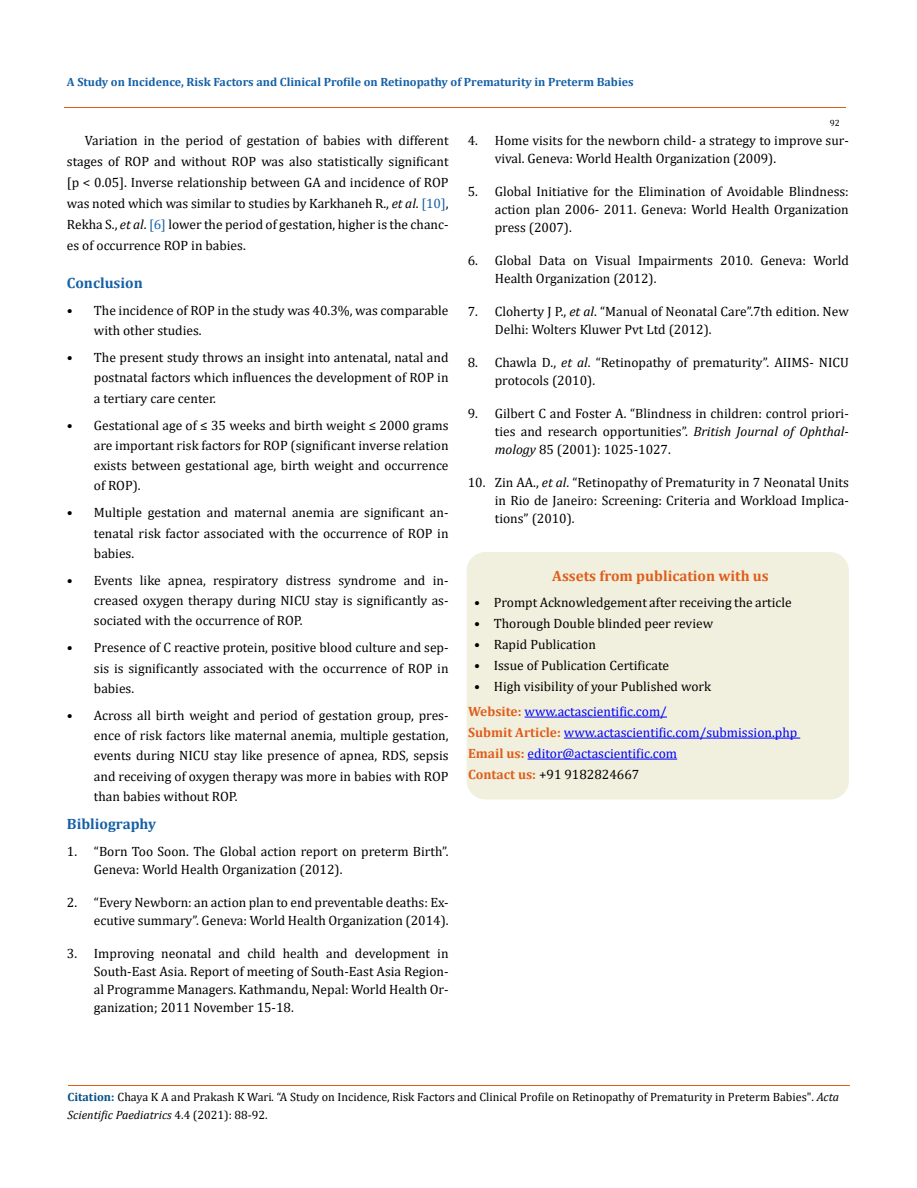
<style>
.page{position:relative;width:917px;height:1188px;background:#fff}
.page>*{position:absolute;margin:0;border:0;box-sizing:border-box;transform-origin:0 0}
.t1{font:700 15px "Cambria";color:#e05d1a}
.t2{font:700 15px "Cambria";color:#1560a6}
.t3{font:13.5px/20.2px "Cambria";color:#000;text-align:justify}
.t4{font:13.5px/21px "Cambria";color:#00f}
.t5{font:12px/18px "Cambria";color:#000}
.t6{font:700 12px "Cambria";color:#1560a6}
.t7{font:9px "Cambria";color:#000}
.s1{font-style:italic}
.s2{color:#1560a6}
.s3{font-weight:700;color:#e05d1a}
.s4{color:#000}
.s5{font-weight:700;color:#035089}
</style>
<div class="page">
<div style="left:467px;top:553px;width:381px;height:246px;background:#f1f0de;border-radius:18px"></div>
<div style="left:466px;top:552px;width:382px;height:248px;border:2px solid #f1f0de;border-radius:18px"></div>
<hr style="left:524px;top:717px;width:143px;height:1px;background:#00f">
<hr style="left:564px;top:738px;width:236px;height:1px;background:#00f">
<hr style="left:527px;top:759px;width:150px;height:1px;background:#00f">
<hr style="left:64px;top:108px;width:781px;height:1px;background:#e05d1a">
<hr style="left:68px;top:1086px;width:781px;height:1px;background:#e05d1a">
<p class="t6" style="left:67px;top:73px;width:568px">A Study on Incidence, Risk Factors and Clinical Profile on Retinopathy of Prematurity in Preterm Babies</p>
<p class="t7" style="left:829px;top:118px;width:11px">92</p>
<p class="t3" style="left:67px;top:130px;width:383px;line-height:21px;text-indent:18px">Variation in the period of gestation of babies with different stages of ROP and without ROP was also statistically significant [p &lt; 0.05]. Inverse relationship between GA and incidence of ROP was noted which was similar to studies by Karkhaneh R., <span class="s1">et al</span>. <span class="s2">[10]</span>, Rekha S., <span class="s1">et al</span>. <span class="s2">[6]</span> lower the period of gestation, higher is the chanc&shy;es of occurrence ROP in babies.</p>
<p class="t2" style="left:67px;top:272px;width:77px">Conclusion</p>
<p class="t3" style="left:94px;top:300px;width:356px;text-indent:-27px">• The incidence of ROP in the study was 40.3%, was comparable with other studies.</p>
<p class="t3" style="left:94px;top:347px;width:356px;text-indent:-27px">• The present study throws an insight into antenatal, natal and postnatal factors which influences the development of ROP in a tertiary care center.</p>
<p class="t3" style="left:94px;top:415px;width:356px;text-indent:-27px">• Gestational age of ≤ 35 weeks and birth weight ≤ 2000 grams are important risk factors for ROP (significant inverse relation exists between gestational age, birth weight and occurrence of ROP).</p>
<p class="t3" style="left:94px;top:503px;width:356px;text-indent:-27px">• Multiple gestation and maternal anemia are significant an&shy;tenatal risk factor associated with the occurrence of ROP in babies.</p>
<p class="t3" style="left:94px;top:570px;width:356px;text-indent:-27px">• Events like apnea, respiratory distress syndrome and in&shy;creased oxygen therapy during NICU stay is significantly as&shy;sociated with the occurrence of ROP.</p>
<p class="t3" style="left:94px;top:638px;width:356px;text-indent:-27px">• Presence of C reactive protein, positive blood culture and sep&shy;sis is significantly associated with the occurrence of ROP in babies.</p>
<p class="t3" style="left:94px;top:705px;width:356px;text-indent:-27px">• Across all birth weight and period of gestation group, pres&shy;ence of risk factors like maternal anemia, multiple gestation, events during NICU stay like presence of apnea, RDS, sepsis and receiving of oxygen therapy was more in babies with ROP than babies without ROP.</p>
<p class="t2" style="left:67px;top:813px;width:91px">Bibliography</p>
<p class="t3" style="left:94px;top:842px;width:356px;line-height:18px;text-indent:-27px">1. “Born Too Soon. The Global action report on preterm Birth”.<br>Geneva: World Health Organization (2012).</p>
<p class="t3" style="left:67px;top:893px;width:383px;line-height:18px;text-align:right">2. “Every Newborn: an action plan to end preventable deaths: Ex&shy;ecutive summary”. Geneva: World Health Organization (2014).</p>
<p class="t3" style="left:94px;top:944px;width:356px;line-height:18px;text-indent:-27px">3. Improving neonatal and child health and development in South-East Asia. Report of meeting of South-East Asia Region&shy;al Programme Managers. Kathmandu, Nepal: World Health Or&shy;ganization; 2011 November 15-18.</p>
<p class="t3" style="left:495px;top:132px;width:355px;line-height:18px;text-indent:-27px">4. Home visits for the newborn child- a strategy to improve sur&shy;vival. Geneva: World Health Organization (2009).</p>
<p class="t3" style="left:495px;top:183px;width:355px;line-height:18px;text-indent:-27px">5. Global Initiative for the Elimination of Avoidable Blindness: action plan 2006- 2011. Geneva: World Health Organization press (2007).</p>
<p class="t3" style="left:495px;top:252px;width:355px;line-height:18px;text-indent:-27px">6. Global Data on Visual Impairments 2010. Geneva: World<br>Health Organization (2012).</p>
<p class="t3" style="left:495px;top:303px;width:355px;line-height:18px;text-indent:-27px">7. Cloherty J P., <span class="s1">et al</span>. “Manual of Neonatal Care”.7th edition. New<br>Delhi: Wolters Kluwer Pvt Ltd (2012).</p>
<p class="t3" style="left:495px;top:354px;width:355px;line-height:18px;text-indent:-27px">8. Chawla D., <span class="s1">et al</span>. “Retinopathy of prematurity”. AIIMS- NICU protocols (2010).</p>
<p class="t3" style="left:495px;top:405px;width:355px;line-height:18px;text-indent:-27px">9. Gilbert C and Foster A. “Blindness in children: control priori&shy;ties and research opportunities”. <span class="s1">British Journal of Ophthal&shy;mology</span> 85 (2001): 1025-1027.</p>
<p class="t3" style="left:495px;top:474px;width:355px;line-height:18px;text-indent:-27px">10. Zin AA., <span class="s1">et al</span>. “Retinopathy of Prematurity in 7 Neonatal Units in Rio de Janeiro: Screening: Criteria and Workload Implica&shy;tions” (2010).</p>
<p class="t1" style="left:552px;top:565px;width:218px">Assets from publication with us</p>
<p class="t3" style="left:474px;top:592px;width:319px">• Prompt Acknowledgement after receiving the article</p>
<p class="t3" style="left:474px;top:613px;width:240px">• Thorough Double blinded peer review</p>
<p class="t3" style="left:474px;top:634px;width:123px">• Rapid Publication</p>
<p class="t3" style="left:474px;top:655px;width:196px">• Issue of Publication Certificate</p>
<p class="t3" style="left:474px;top:676px;width:238px">• High visibility of your Published work</p>
<p class="t4" style="left:468px;top:701px;width:330px"><span class="s3">Website:</span> www.actascientific.com/<br><span class="s3">Submit Article:</span> www.actascientific.com/submission.php <span class="s3">Email us:</span> editor@actascientific.com<br><span class="s3">Contact us:</span> <span class="s4">+91 9182824667</span></p>
<p class="t5" style="left:68px;top:1088px;width:773px"><span class="s5">Citation:</span> Chaya K A and Prakash K Wari<span class="s1">.</span> “A Study on Incidence, Risk Factors and Clinical Profile on Retinopathy of Prematurity in Preterm Babies". <span class="s1">Acta<br>Scientific Paediatrics</span> 4.4 (2021): 88-92.</p>
</div>
